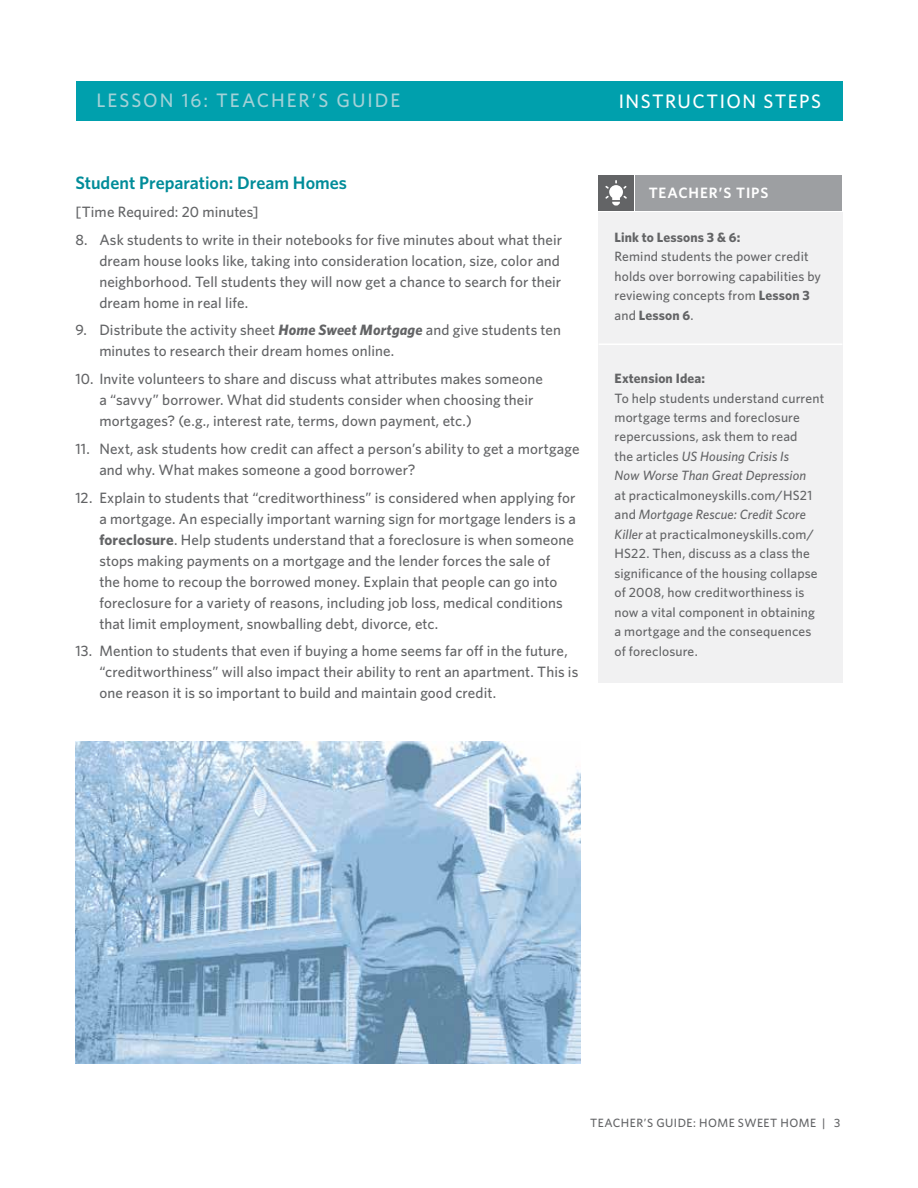
<style>
.page{position:relative;width:918px;height:1188px;background:#fff}
.page>*{position:absolute;margin:0;border:0;box-sizing:border-box;transform-origin:0 0}
.t1{font:500 19.5px "Whitney";letter-spacing:.1em;color:#a3d1d7}
.t2{font:500 19.5px "Whitney";letter-spacing:.075em;color:#fff}
.t3{font:600 18px "Whitney";color:#008c99}
.t4{font:500 15px/21px "Whitney";letter-spacing:.005em;color:#636466}
.t5{font:600 15px "Whitney";letter-spacing:.06em;color:#fff}
.t6{font:500 13.5px/19.5px "Whitney";letter-spacing:.01em;color:#636466}
.t7{font:700 13.5px "Whitney";letter-spacing:.01em;color:#636466}
.t8{font:500 12px "Whitney";letter-spacing:.04em;color:#636466}
.s1{font-weight:700;font-style:italic}
.s2{font-weight:700}
.s3{font-style:italic}
</style>
<div class="page">
<img style="left:75px;top:742px;width:505px;height:322px">
<div style="left:76px;top:81px;width:766px;height:40px;background:#00a0ad"></div>
<div style="left:598px;top:212px;width:244px;height:471px;background:#f1f1f2"></div>
<div style="left:598px;top:175px;width:36px;height:35px;background:#636466"></div>
<div style="left:635px;top:175px;width:207px;height:36px;background:#9d9fa2"></div>
<svg style="left:605px;top:180px;width:22px;height:26px"></svg>
<hr style="left:599px;top:344px;width:243px;height:1px;background:#fff">
<h1 class="t1" style="left:97px;top:88px;width:305px">LESSON 16: TEACHER’S GUIDE</h1>
<h1 class="t2" style="left:619px;top:88px;width:204px">INSTRUCTION STEPS</h1>
<p class="t3" style="left:75px;top:171px;width:273px">Student Preparation: Dream Homes</p>
<p class="t4" style="left:75px;top:201px;width:185px">[Time Required: 20 minutes]</p>
<p class="t4" style="left:99px;top:229px;width:464px;text-indent:-24px">8. Ask students to write in their notebooks for five minutes about what their dream house looks like, taking into consideration location, size, color and neighborhood. Tell students they will now get a chance to search for their dream home in real life.</p>
<p class="t4" style="left:99px;top:320px;width:463px;text-indent:-24px">9. Distribute the activity sheet <span class="s1">Home Sweet Mortgage</span> and give students ten minutes to research their dream homes online.</p>
<p class="t4" style="left:99px;top:368px;width:445px;text-indent:-24px">10. Invite volunteers to share and discuss what attributes makes someone a “savvy” borrower. What did students consider when choosing their mortgages? (e.g., interest rate, terms, down payment, etc.)</p>
<p class="t4" style="left:99px;top:438px;width:482px;text-indent:-24px">11. Next, ask students how credit can affect a person’s ability to get a mortgage and why. What makes someone a good borrower?</p>
<p class="t4" style="left:99px;top:487px;width:478px;text-indent:-24px">12. Explain to students that “creditworthiness” is considered when applying for a mortgage. An especially important warning sign for mortgage lenders is a <span class="s2">foreclosure</span>. Help students understand that a foreclosure is when someone stops making payments on a mortgage and the lender forces the sale of<br>the home to recoup the borrowed money. Explain that people can go into foreclosure for a variety of reasons, including job loss, medical conditions that limit employment, snowballing debt, divorce, etc.</p>
<p class="t4" style="left:99px;top:641px;width:480px;text-indent:-24px">13. Mention to students that even if buying a home seems far off in the future, “creditworthiness” will also impact their ability to rent an apartment. This is one reason it is so important to build and maintain good credit.</p>
<p class="t5" style="left:649px;top:183px;width:121px">TEACHER’S TIPS</p>
<p class="t7" style="left:615px;top:228px;width:128px">Link to Lessons 3 &amp; 6:</p>
<p class="t6" style="left:615px;top:246px;width:208px">Remind students the power credit holds over borrowing capabilities by reviewing concepts from <span class="s2">Lesson 3 </span>and <span class="s2">Lesson 6</span>.</p>
<p class="t7" style="left:615px;top:369px;width:92px">Extension Idea:</p>
<p class="t6" style="left:615px;top:388px;width:211px">To help students understand current mortgage terms and foreclosure repercussions, ask them to read<br>the articles <span class="s3">US Housing Crisis Is<br>Now Worse Than Great Depression</span></p>
<p class="t6" style="left:615px;top:485px;width:205px">at practicalmoneyskills.com/HS21 and <span class="s3">Mortgage Rescue: Credit Score<br>Killer</span> at practicalmoneyskills.com/<br>HS22. Then, discuss as a class the significance of the housing collapse of 2008, how creditworthiness is now a vital component in obtaining a mortgage and the consequences of foreclosure.</p>
<p class="t8" style="left:590px;top:1115px;width:252px">TEACHER’S GUIDE: HOME SWEET HOME | 3</p>
</div>
